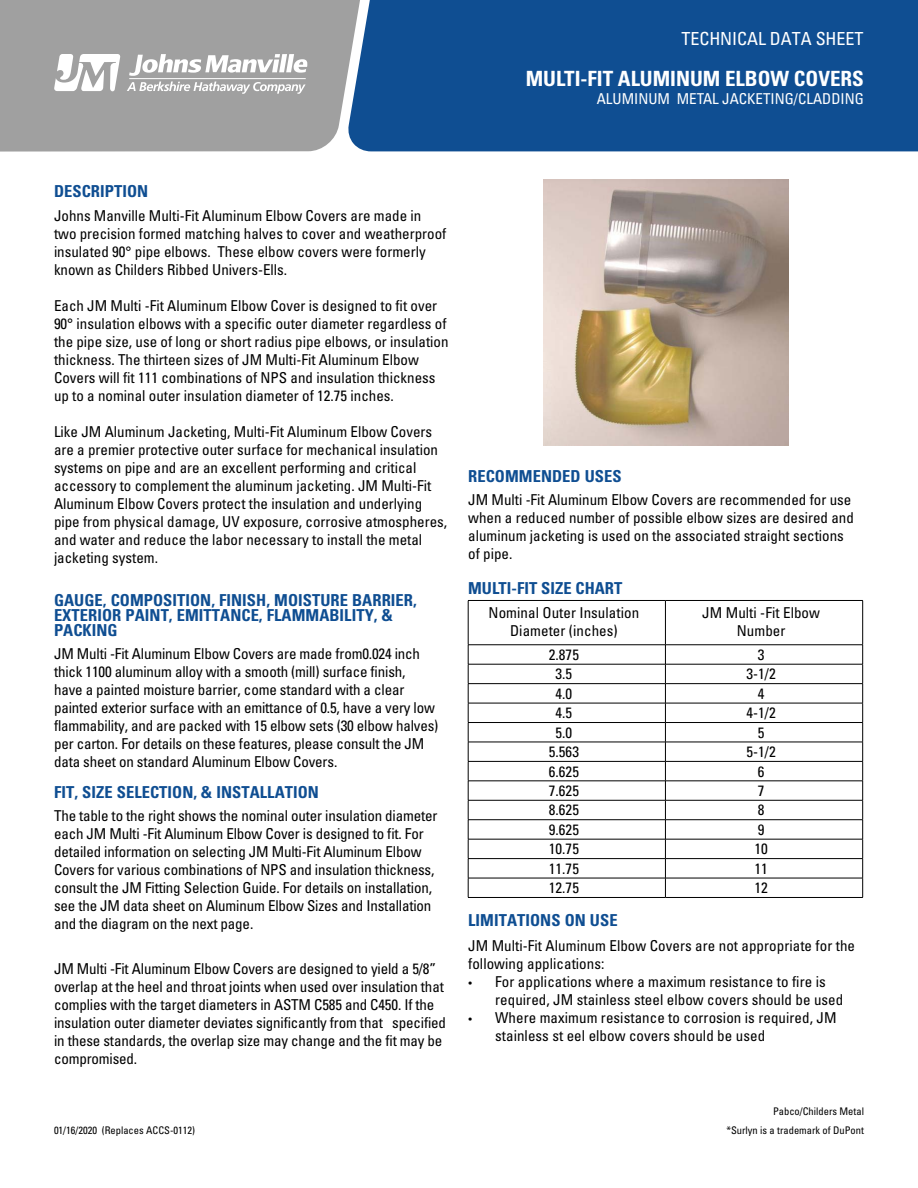
<style>
.page{position:relative;width:918px;height:1188px;background:#fff}
.page>*{position:absolute;margin:0;border:0;box-sizing:border-box;transform-origin:0 0}
.t1{font:700 condensed 21px "Univers LT Std";color:#fff}
.t2{font:condensed 18px "Univers LT Std";letter-spacing:-.005em;color:#fff}
.t3{font:700 condensed 16.5px/15px "Univers LT Std";letter-spacing:.005em;color:#0f4e92}
.t4{font:condensed 15px/18px "Univers LT Std";color:#000}
.t5{font:condensed 15px "Univers LT Std";color:#fff}
.t6{font:condensed 10.5px "Univers LT Std";color:#000}
.s1{font-family:"Myriad Pro";font-stretch:normal}
</style>
<div class="page">
<div style="left:362px;top:0;width:556px;height:151px;background:#0f4e92"></div>
<hr style="left:468px;top:600px;width:197px;height:1px;background:#000">
<hr style="left:468px;top:601px;width:1px;height:44px;background:#000">
<hr style="left:665px;top:600px;width:198px;height:1px;background:#000">
<hr style="left:665px;top:601px;width:1px;height:44px;background:#000">
<hr style="left:862px;top:601px;width:1px;height:44px;background:#000">
<hr style="left:468px;top:645px;width:197px;height:1px;background:#000">
<hr style="left:665px;top:645px;width:198px;height:1px;background:#000">
<hr style="left:468px;top:664px;width:197px;height:1px;background:#000">
<hr style="left:665px;top:664px;width:198px;height:1px;background:#000">
<hr style="left:468px;top:683px;width:197px;height:1px;background:#000">
<hr style="left:665px;top:683px;width:198px;height:1px;background:#000">
<hr style="left:468px;top:703px;width:197px;height:1px;background:#000">
<hr style="left:665px;top:703px;width:198px;height:1px;background:#000">
<hr style="left:468px;top:722px;width:197px;height:1px;background:#000">
<hr style="left:665px;top:722px;width:198px;height:1px;background:#000">
<hr style="left:468px;top:742px;width:197px;height:1px;background:#000">
<hr style="left:665px;top:742px;width:198px;height:1px;background:#000">
<hr style="left:468px;top:761px;width:197px;height:1px;background:#000">
<hr style="left:665px;top:761px;width:198px;height:1px;background:#000">
<hr style="left:468px;top:781px;width:197px;height:1px;background:#000">
<hr style="left:665px;top:781px;width:198px;height:1px;background:#000">
<hr style="left:468px;top:800px;width:197px;height:1px;background:#000">
<hr style="left:665px;top:800px;width:198px;height:1px;background:#000">
<hr style="left:468px;top:819px;width:197px;height:1px;background:#000">
<hr style="left:665px;top:819px;width:198px;height:1px;background:#000">
<hr style="left:468px;top:839px;width:197px;height:1px;background:#000">
<hr style="left:665px;top:839px;width:198px;height:1px;background:#000">
<hr style="left:468px;top:858px;width:197px;height:1px;background:#000">
<hr style="left:665px;top:858px;width:198px;height:1px;background:#000">
<hr style="left:468px;top:878px;width:197px;height:1px;background:#000">
<svg style="left:468px;top:645px;width:1px;height:252px"></svg>
<hr style="left:665px;top:878px;width:198px;height:1px;background:#000">
<svg style="left:665px;top:645px;width:1px;height:252px"></svg>
<svg style="left:862px;top:645px;width:1px;height:252px"></svg>
<hr style="left:468px;top:897px;width:197px;height:1px;background:#000">
<hr style="left:665px;top:897px;width:198px;height:1px;background:#000">
<div style="left:0;top:0;width:362px;height:152px;background:#a0a0a0"></div>
<svg style="left:129px;top:54px;width:178px;height:22px"></svg>
<svg style="left:54px;top:54px;width:66px;height:37px"></svg>
<svg style="left:127px;top:82px;width:179px;height:12px"></svg>
<hr style="left:129px;top:78px;width:177px;height:1px;background:#fff">
<img style="left:543px;top:179px;width:245px;height:267px">
<p class="t2" style="left:681px;top:27px;width:183px">TECHNICAL DATA SHEET</p>
<h1 class="t1" style="left:526px;top:65px;width:340px">MULTI-FIT ALUMINUM ELBOW COVERS</h1>
<p class="t5" style="left:597px;top:89px;width:269px">ALUMINUM METAL JACKETING/CLADDING</p>
<p class="t3" style="left:54px;top:184px;width:96px">DESCRIPTION</p>
<p class="t4" style="left:54px;top:206px;width:394px">Johns Manville Multi-Fit Aluminum Elbow Covers are made in two precision formed matching halves to cover and weatherproof insulated 90° pipe elbows. These elbow covers were formerly known as Childers Ribbed Univers-Ells.</p>
<p class="t4" style="left:54px;top:296px;width:396px">Each JM Multi -Fit Aluminum Elbow Cover is designed to fit over 90° insulation elbows with a specific outer diameter regardless of the pipe size, use of long or short radius pipe elbows, or insulation thickness. The thirteen sizes of JM Multi-Fit Aluminum Elbow Covers will fit 111 combinations of NPS and insulation thickness up to a nominal outer insulation diameter of 12.75 inches.</p>
<p class="t4" style="left:54px;top:422px;width:395px">Like JM Aluminum Jacketing, Multi-Fit Aluminum Elbow Covers are a premier protective outer surface for mechanical insulation systems on pipe and are an excellent performing and critical accessory to complement the aluminum jacketing. JM Multi-Fit Aluminum Elbow Covers protect the insulation and underlying pipe from physical damage, UV exposure, corrosive atmospheres, and water and reduce the labor necessary to install the metal jacketing system.</p>
<p class="t3" style="left:54px;top:592px;width:364px">GAUGE, COMPOSITION, FINISH, MOISTURE BARRIER,<br>EXTERIOR PAINT, EMITTANCE, FLAMMABILITY, &amp;<br>PACKING</p>
<p class="t4" style="left:54px;top:645px;width:386px">JM Multi -Fit Aluminum Elbow Covers are made from0.024 inch thick 1100 aluminum alloy with a smooth (mill) surface finish,<br>have a painted moisture barrier, come standard with a clear painted exterior surface with an emittance of 0.5, have a very low flammability, and are packed with 15 elbow sets (30 elbow halves) per carton. For details on these features, please consult the JM data sheet on standard Aluminum Elbow Covers.</p>
<p class="t3" style="left:54px;top:784px;width:266px">FIT, SIZE SELECTION, &amp; INSTALLATION</p>
<p class="t4" style="left:54px;top:807px;width:385px">The table to the right shows the nominal outer insulation diameter each JM Multi -Fit Aluminum Elbow Cover is designed to fit. For detailed information on selecting JM Multi-Fit Aluminum Elbow Covers for various combinations of NPS and insulation thickness, consult the JM Fitting Selection Guide. For details on installation, see the JM data sheet on Aluminum Elbow Sizes and Installation and the diagram on the next page.</p>
<p class="t4" style="left:54px;top:959px;width:394px">JM Multi -Fit Aluminum Elbow Covers are designed to yield a 5/8” overlap at the heel and throat joints when used over insulation that complies with the target diameters in ASTM C585 and C450. If the insulation outer diameter deviates significantly from that specified in these standards, the overlap size may change and the fit may be compromised.</p>
<p class="t6" style="left:54px;top:1124px;width:143px">01/16/2020 (Replaces ACCS-0112)</p>
<p class="t3" style="left:468px;top:468px;width:155px">RECOMMENDED USES</p>
<p class="t4" style="left:468px;top:490px;width:387px">JM Multi -Fit Aluminum Elbow Covers are recommended for use when a reduced number of possible elbow sizes are desired and aluminum jacketing is used on the associated straight sections of pipe.</p>
<p class="t3" style="left:468px;top:580px;width:156px">MULTI-FIT SIZE CHART</p>
<p class="t4" style="left:489px;top:604px;width:152px;text-align:center">Nominal Outer Insulation<br>Diameter (inches)</p>
<p class="t4" style="left:702px;top:604px;width:119px;text-align:center">JM Multi -Fit Elbow<br>Number</p>
<p class="t4" style="left:549px;top:645px;width:32px">2.875</p>
<p class="t4" style="left:758px;top:645px;width:8px">3</p>
<p class="t4" style="left:556px;top:665px;width:18px">3.5</p>
<p class="t4" style="left:746px;top:665px;width:31px">3-1/2</p>
<p class="t4" style="left:556px;top:684px;width:18px">4.0</p>
<p class="t4" style="left:758px;top:684px;width:8px">4</p>
<p class="t4" style="left:556px;top:704px;width:18px">4.5</p>
<p class="t4" style="left:746px;top:704px;width:31px">4-1/2</p>
<p class="t4" style="left:556px;top:723px;width:18px">5.0</p>
<p class="t4" style="left:758px;top:723px;width:8px">5</p>
<p class="t4" style="left:549px;top:743px;width:32px">5.563</p>
<p class="t4" style="left:746px;top:743px;width:31px">5-1/2</p>
<p class="t4" style="left:549px;top:762px;width:32px">6.625</p>
<p class="t4" style="left:758px;top:762px;width:8px">6</p>
<p class="t4" style="left:549px;top:781px;width:32px">7.625</p>
<p class="t4" style="left:758px;top:781px;width:8px">7</p>
<p class="t4" style="left:549px;top:801px;width:32px">8.625</p>
<p class="t4" style="left:758px;top:801px;width:8px">8</p>
<p class="t4" style="left:549px;top:820px;width:32px">9.625</p>
<p class="t4" style="left:758px;top:820px;width:8px">9</p>
<p class="t4" style="left:549px;top:840px;width:32px">10.75</p>
<p class="t4" style="left:754px;top:840px;width:15px">10</p>
<p class="t4" style="left:549px;top:859px;width:32px">11.75</p>
<p class="t4" style="left:754px;top:859px;width:15px">11</p>
<p class="t4" style="left:549px;top:879px;width:32px">12.75</p>
<p class="t4" style="left:754px;top:879px;width:15px">12</p>
<p class="t3" style="left:468px;top:913px;width:151px">LIMITATIONS ON USE</p>
<p class="t4" style="left:468px;top:936px;width:388px">JM Multi-Fit Aluminum Elbow Covers are not appropriate for the following applications:</p>
<p class="t4" style="left:495px;top:972px;width:350px;text-indent:-27px"><span class="s1">•</span> For applications where a maximum resistance to fire is required, JM stainless steel elbow covers should be used</p>
<p class="t4" style="left:495px;top:1008px;width:343px;text-indent:-27px"><span class="s1">•</span> Where maximum resistance to corrosion is required, JM stainless st eel elbow covers should be used</p>
<p class="t6" style="left:773px;top:1104px;width:92px">Pabco/Childers Metal</p>
<p class="t6" style="left:726px;top:1123px;width:139px">*Surlyn is a trademark of DuPont</p>
</div>
